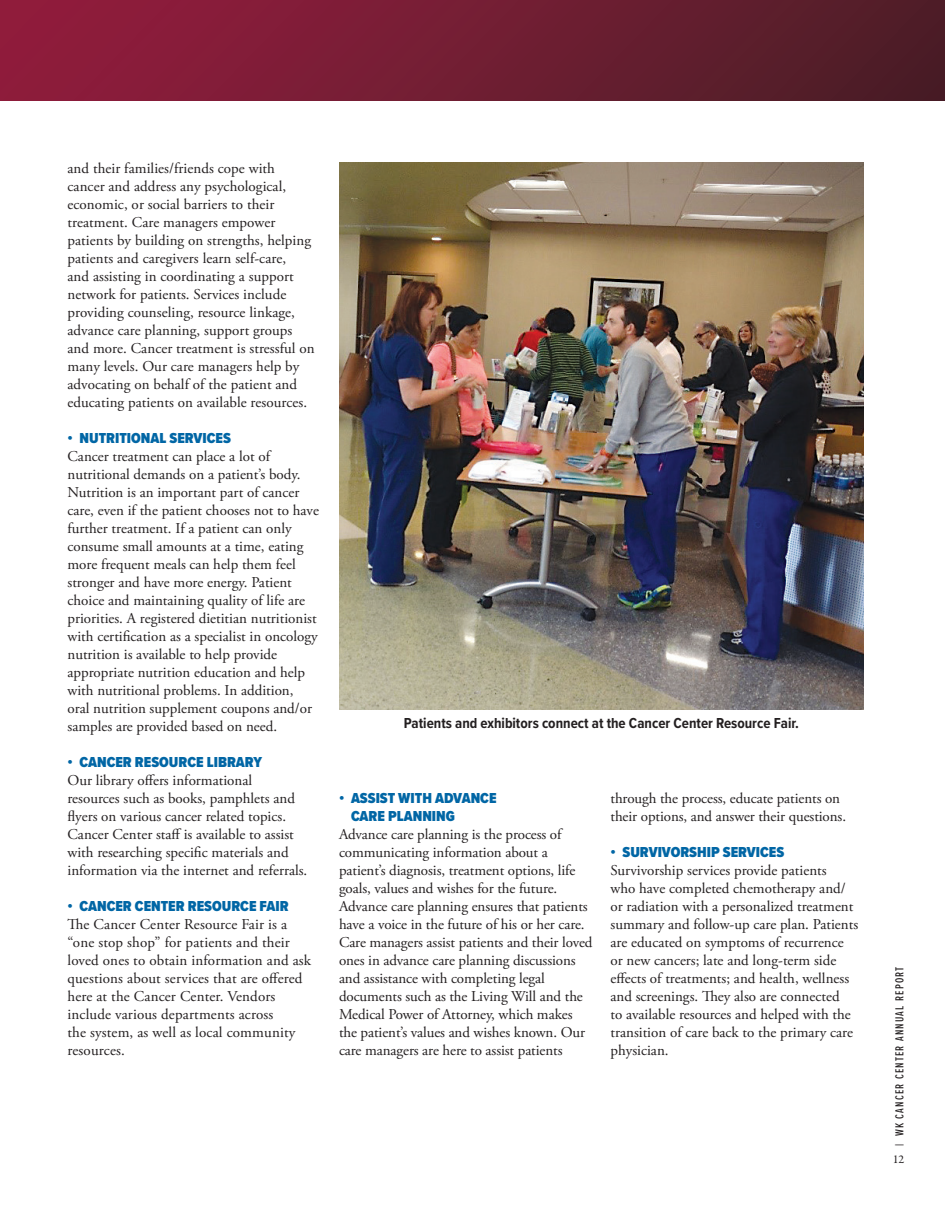
<style>
.page{position:relative;width:945px;height:1215px;background:#fff}
.page>*{position:absolute;margin:0;border:0;box-sizing:border-box;transform-origin:0 0}
.t1{font:15px/18px "Adobe Garamond Pro";color:#231f20}
.t2{font:900 15px/18px "Proxima Nova Cond";color:#0166a5}
.t3{font:700 15px "Proxima Nova Cond";color:#231f20}
.t4{font:500 12px "Proxima Nova Ex Cn";letter-spacing:.1em;color:#231f20}
.t5{font:12px "Garamond Premr Pro";color:#231f20}
</style>
<div class="page">
<img style="left:339px;top:162px;width:525px;height:547px">
<div style="left:0;top:0;width:945px;height:101px;background:linear-gradient(to right,#951c3e,#4c1e27)"></div>
<p class="t1" style="left:68px;top:160px;width:249px">and their families/friends cope with cancer and address any psychological, economic, or social barriers to their treatment. Care managers empower patients by building on strengths, helping patients and caregivers learn self-care,<br>and assisting in coordinating a support network for patients. Services include providing counseling, resource linkage, advance care planning, support groups and more. Cancer treatment is stressful on many levels. Our care managers help by advocating on behalf of the patient and educating patients on available resources.</p>
<p class="t2" style="left:68px;top:429px;width:165px">• NUTRITIONAL SERVICES</p>
<p class="t1" style="left:68px;top:448px;width:253px">Cancer treatment can place a lot of nutritional demands on a patient’s body.<br>Nutrition is an important part of cancer care, even if the patient chooses not to have further treatment. If a patient can only consume small amounts at a time, eating more frequent meals can help them feel stronger and have more energy. Patient choice and maintaining quality of life are priorities. A registered dietitian nutritionist with certification as a specialist in oncology nutrition is available to help provide appropriate nutrition education and help with nutritional problems. In addition, oral nutrition supplement coupons and/or samples are provided based on need.</p>
<p class="t2" style="left:68px;top:753px;width:196px">• CANCER RESOURCE LIBRARY</p>
<p class="t1" style="left:68px;top:772px;width:241px">Our library offers informational resources such as books, pamphlets and flyers on various cancer related topics.<br>Cancer Center staff is available to assist with researching specific materials and information via the internet and referrals.</p>
<p class="t2" style="left:68px;top:897px;width:223px">• CANCER CENTER RESOURCE FAIR</p>
<p class="t1" style="left:68px;top:916px;width:245px">The Cancer Center Resource Fair is a “one stop shop” for patients and their loved ones to obtain information and ask questions about services that are offered here at the Cancer Center. Vendors include various departments across<br>the system, as well as local community resources.</p>
<p class="t3" style="left:404px;top:712px;width:396px">Patients and exhibitors connect at the Cancer Center Resource Fair.</p>
<p class="t2" style="left:351px;top:789px;width:147px;text-indent:-12px">• ASSIST WITH ADVANCE<br>CARE PLANNING</p>
<p class="t1" style="left:339px;top:826px;width:255px">Advance care planning is the process of communicating information about a patient’s diagnosis, treatment options, life goals, values and wishes for the future.<br>Advance care planning ensures that patients have a voice in the future of his or her care.<br>Care managers assist patients and their loved ones in advance care planning discussions and assistance with completing legal documents such as the Living Will and the Medical Power of Attorney, which makes the patient’s values and wishes known. Our care managers are here to assist patients</p>
<p class="t1" style="left:610px;top:790px;width:237px">through the process, educate patients on their options, and answer their questions.</p>
<p class="t2" style="left:610px;top:843px;width:175px">• SURVIVORSHIP SERVICES</p>
<p class="t1" style="left:610px;top:862px;width:249px">Survivorship services provide patients<br>who have completed chemotherapy and/ or radiation with a personalized treatment summary and follow-up care plan. Patients are educated on symptoms of recurrence or new cancers; late and long-term side effects of treatments; and health, wellness and screenings. They also are connected<br>to available resources and helped with the transition of care back to the primary care physician.</p>
<p class="t4" style="left:891px;top:1146px;width:181px;rotate:-90deg">| WK CANCER CENTER ANNUAL REPORT</p>
<p class="t5" style="left:893px;top:1152px;width:13px">12</p>
</div>
